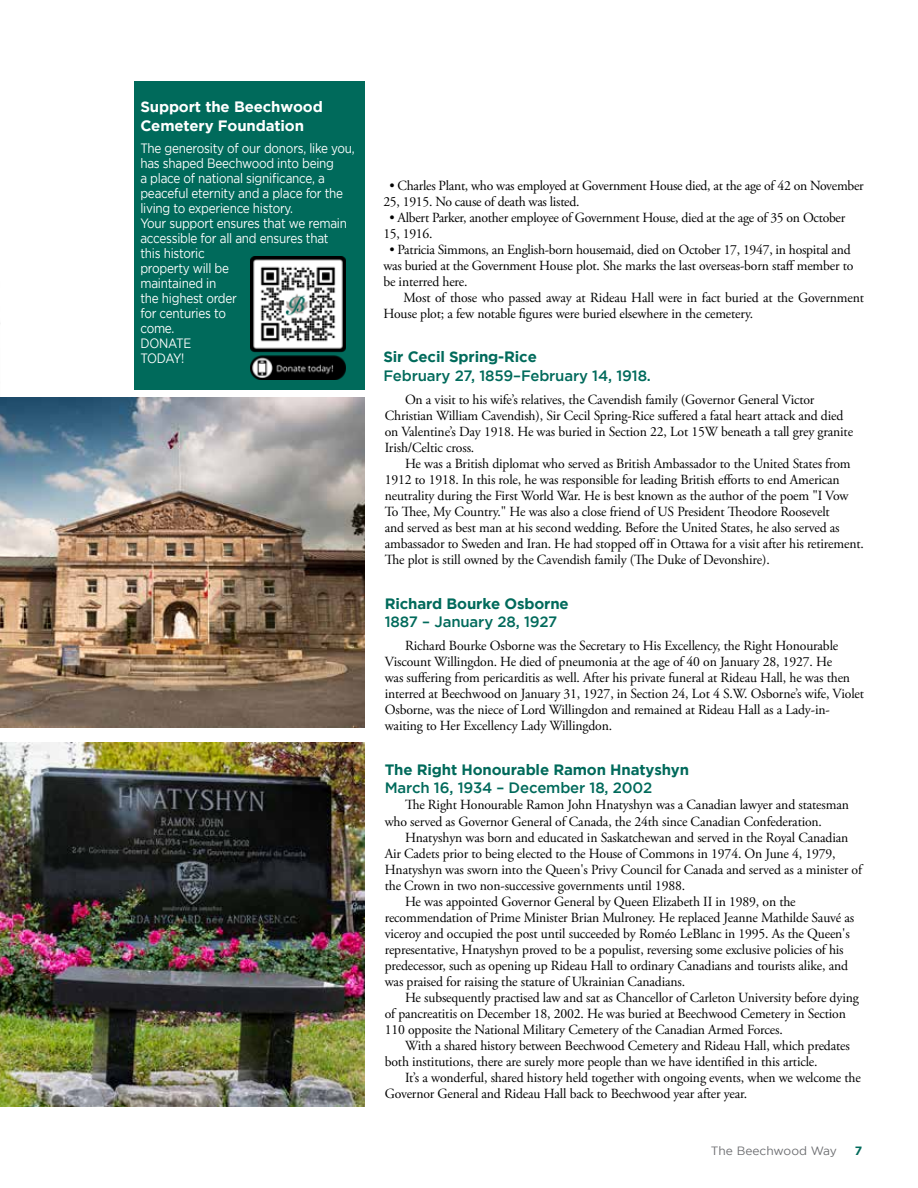
<style>
.page{position:relative;width:918px;height:1188px;background:#fff}
.page>*{position:absolute;margin:0;border:0;box-sizing:border-box;transform-origin:0 0}
.t1{font:500 15px "Gotham";letter-spacing:-.01em;color:#006a5b}
.t2{font:700 15px "Gotham";letter-spacing:-.01em;color:#006a5b}
.t3{font:700 15px/18.8px "Gotham";letter-spacing:-.01em;color:#fff}
.t4{font:13.95px/16px "Adobe Garamond Pro";letter-spacing:-.01em;color:#000}
.t5{font:13.5px/15px "Gotham";letter-spacing:-.02em;color:#fff;scale:.87 1}
.t6{font:12px "Gotham";color:#6d6e71}
.t7{font:700 12px "Gotham";color:#006a5b}
</style>
<div class="page">
<img style="left:0;top:398px;width:364px;height:329px">
<img style="left:0;top:742px;width:364px;height:365px">
<div style="left:134px;top:81px;width:230px;height:309px;background:#006a5b"></div>
<img style="left:251px;top:257px;width:95px;height:123px">
<p class="t3" style="left:140px;top:97px;width:184px">Support the Beechwood<br>Cemetery Foundation</p>
<p class="t5" style="left:140px;top:140px;width:248px">The generosity of our donors, like you, has shaped Beechwood into being<br>a place of national significance, a peaceful eternity and a place for the living to experience history.<br>Your support ensures that we remain accessible for all and ensures that<br>this historic<br>property will be<br>maintained in<br>the highest order<br>for centuries to<br>come.<br>DONATE<br>TODAY!</p>
<p class="t4" style="left:383px;top:178px;width:482px;text-indent:6px">• Charles Plant, who was employed at Government House died, at the age of 42 on November<br>25, 1915. No cause of death was listed.</p>
<p class="t4" style="left:383px;top:210px;width:463px;text-indent:6px">• Albert Parker, another employee of Government House, died at the age of 35 on October<br>15, 1916.</p>
<p class="t4" style="left:383px;top:242px;width:472px;text-indent:6px">• Patricia Simmons, an English-born housemaid, died on October 17, 1947, in hospital and was buried at the Government House plot. She marks the last overseas-born staff member to be interred here.</p>
<p class="t4" style="left:383px;top:290px;width:482px;text-indent:20px">Most of those who passed away at Rideau Hall were in fact buried at the Government<br>House plot; a few notable figures were buried elsewhere in the cemetery.</p>
<p class="t2" style="left:383px;top:348px;width:155px">Sir Cecil Spring-Rice</p>
<p class="t1" style="left:383px;top:367px;width:269px">February 27, 1859–February 14, 1918.</p>
<p class="t4" style="left:385px;top:392px;width:470px;text-indent:20px">On a visit to his wife’s relatives, the Cavendish family (Governor General Victor Christian William Cavendish), Sir Cecil Spring-Rice suffered a fatal heart attack and died on Valentine’s Day 1918. He was buried in Section 22, Lot 15W beneath a tall grey granite Irish/Celtic cross.</p>
<p class="t4" style="left:385px;top:456px;width:481px;text-indent:20px">He was a British diplomat who served as British Ambassador to the United States from 1912 to 1918. In this role, he was responsible for leading British efforts to end American neutrality during the First World War. He is best known as the author of the poem "I Vow To Thee, My Country." He was also a close friend of US President Theodore Roosevelt<br>and served as best man at his second wedding. Before the United States, he also served as ambassador to Sweden and Iran. He had stopped off in Ottawa for a visit after his retirement.<br>The plot is still owned by the Cavendish family (The Duke of Devonshire).</p>
<p class="t2" style="left:385px;top:595px;width:186px">Richard Bourke Osborne</p>
<p class="t1" style="left:385px;top:614px;width:174px">1887 – January 28, 1927</p>
<p class="t4" style="left:385px;top:638px;width:481px;text-indent:20px">Richard Bourke Osborne was the Secretary to His Excellency, the Right Honourable Viscount Willingdon. He died of pneumonia at the age of 40 on January 28, 1927. He<br>was suffering from pericarditis as well. After his private funeral at Rideau Hall, he was then interred at Beechwood on January 31, 1927, in Section 24, Lot 4 S.W. Osborne’s wife, Violet Osborne, was the niece of Lord Willingdon and remained at Rideau Hall as a Lady-in&shy;waiting to Her Excellency Lady Willingdon.</p>
<p class="t2" style="left:385px;top:761px;width:306px">The Right Honourable Ramon Hnatyshyn</p>
<p class="t1" style="left:385px;top:780px;width:269px">March 16, 1934 – December 18, 2002</p>
<p class="t4" style="left:385px;top:798px;width:466px;text-indent:20px">The Right Honourable Ramon John Hnatyshyn was a Canadian lawyer and statesman who served as Governor General of Canada, the 24th since Canadian Confederation.</p>
<p class="t4" style="left:405px;top:830px;width:445px">Hnatyshyn was born and educated in Saskatchewan and served in the Royal Canadian</p>
<p class="t4" style="left:385px;top:846px;width:452px">Air Cadets prior to being elected to the House of Commons in 1974. On June 4, 1979,</p>
<p class="t4" style="left:385px;top:862px;width:479px">Hnatyshyn was sworn into the Queen's Privy Council for Canada and served as a minister of</p>
<p class="t4" style="left:385px;top:878px;width:302px">the Crown in two non-successive governments until 1988.</p>
<p class="t4" style="left:405px;top:894px;width:392px">He was appointed Governor General by Queen Elizabeth II in 1989, on the</p>
<p class="t4" style="left:385px;top:910px;width:471px">recommendation of Prime Minister Brian Mulroney. He replaced Jeanne Mathilde Sauvé as</p>
<p class="t4" style="left:385px;top:926px;width:467px">viceroy and occupied the post until succeeded by Roméo LeBlanc in 1995. As the Queen's</p>
<p class="t4" style="left:385px;top:942px;width:460px">representative, Hnatyshyn proved to be a populist, reversing some exclusive policies of his</p>
<p class="t4" style="left:385px;top:958px;width:465px">predecessor, such as opening up Rideau Hall to ordinary Canadians and tourists alike, and</p>
<p class="t4" style="left:385px;top:974px;width:302px">was praised for raising the stature of Ukrainian Canadians.</p>
<p class="t4" style="left:405px;top:990px;width:455px">He subsequently practised law and sat as Chancellor of Carleton University before dying</p>
<p class="t4" style="left:385px;top:1006px;width:463px">of pancreatitis on December 18, 2002. He was buried at Beechwood Cemetery in Section</p>
<p class="t4" style="left:385px;top:1022px;width:400px">110 opposite the National Military Cemetery of the Canadian Armed Forces.</p>
<p class="t4" style="left:405px;top:1038px;width:446px">With a shared history between Beechwood Cemetery and Rideau Hall, which predates</p>
<p class="t4" style="left:385px;top:1054px;width:434px">both institutions, there are surely more people than we have identified in this article.</p>
<p class="t4" style="left:405px;top:1070px;width:457px">It’s a wonderful, shared history held together with ongoing events, when we welcome the</p>
<p class="t4" style="left:385px;top:1087px;width:364px">Governor General and Rideau Hall back to Beechwood year after year.</p>
<p class="t6" style="left:711px;top:1144px;width:127px">The Beechwood Way</p>
<p class="t7" style="left:855px;top:1143px;width:9px">7</p>
</div>
